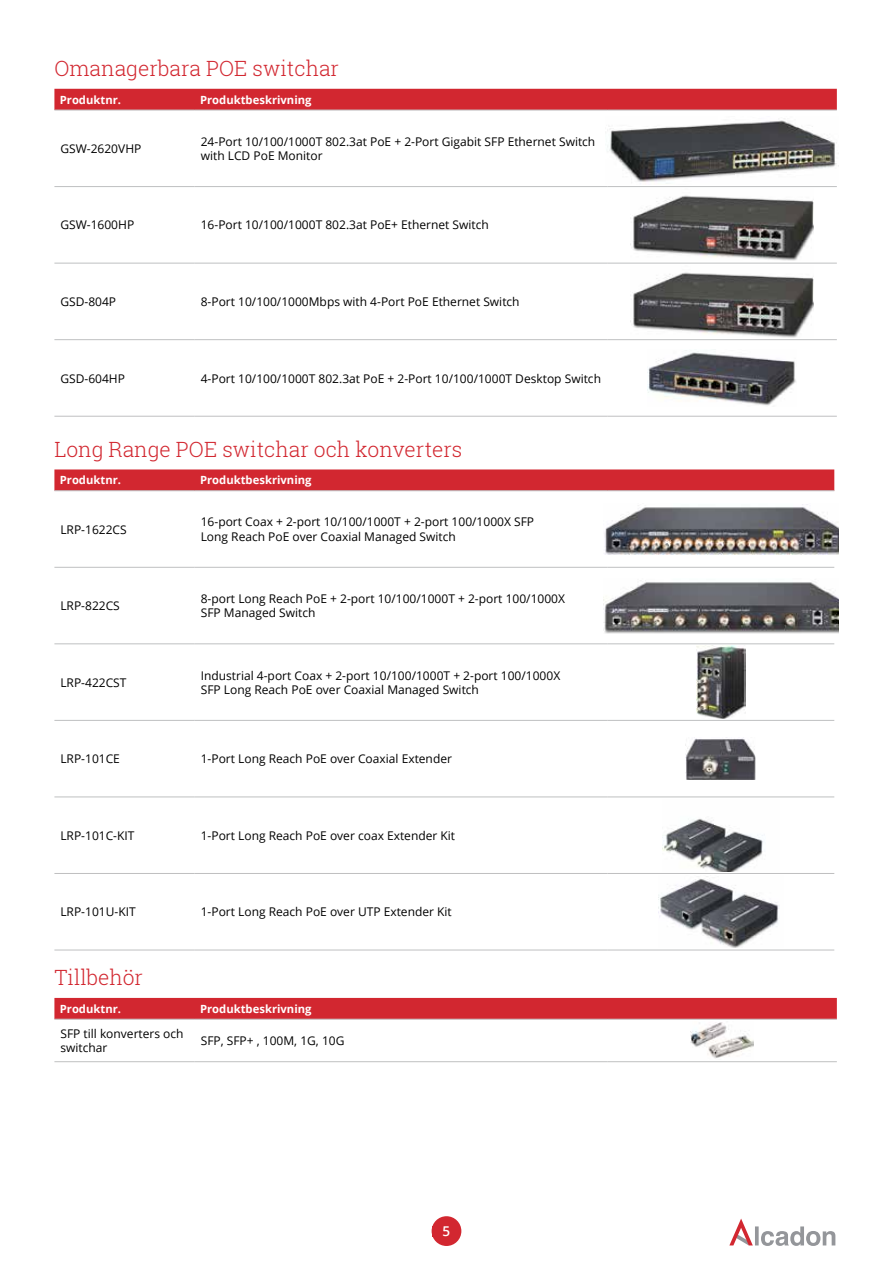
<style>
.page{position:relative;width:893px;height:1263px;background:#fff}
.page>*{position:absolute;margin:0;border:0;box-sizing:border-box;transform-origin:0 0}
.t1{font:300 21px "Roboto Slab";color:#d22730}
.t2{font:600 13.5px "Open Sans";color:#fff}
.t3{font:12px/14.4px "Open Sans";color:#000}
.t4{font:700 11.25px "Open Sans";color:#fff}
</style>
<div class="page">
<div style="left:432px;top:1216px;width:29px;height:30px;background:#d22730;border-radius:50%"></div>
<svg style="left:729px;top:1218px;width:106px;height:28px"></svg>
<div style="left:54px;top:89px;width:783px;height:21px;background:#d22730"></div>
<hr style="left:54px;top:110px;width:141px;height:1px;background:#bfc0c1">
<hr style="left:195px;top:110px;width:412px;height:1px;background:#bfc0c1">
<hr style="left:607px;top:110px;width:230px;height:1px;background:#bfc0c1">
<hr style="left:54px;top:186px;width:141px;height:1px;background:#bfc0c1">
<hr style="left:195px;top:186px;width:412px;height:1px;background:#bfc0c1">
<hr style="left:607px;top:186px;width:230px;height:1px;background:#bfc0c1">
<hr style="left:54px;top:263px;width:141px;height:1px;background:#bfc0c1">
<hr style="left:195px;top:263px;width:412px;height:1px;background:#bfc0c1">
<hr style="left:607px;top:263px;width:230px;height:1px;background:#bfc0c1">
<hr style="left:54px;top:339px;width:141px;height:1px;background:#bfc0c1">
<hr style="left:195px;top:339px;width:412px;height:1px;background:#bfc0c1">
<hr style="left:607px;top:339px;width:230px;height:1px;background:#bfc0c1">
<hr style="left:54px;top:416px;width:141px;height:1px;background:#bfc0c1">
<hr style="left:195px;top:416px;width:412px;height:1px;background:#bfc0c1">
<hr style="left:607px;top:416px;width:230px;height:1px;background:#bfc0c1">
<img style="left:607px;top:118px;width:230px;height:66px">
<img style="left:630px;top:195px;width:184px;height:66px">
<img style="left:630px;top:272px;width:184px;height:66px">
<img style="left:647px;top:350px;width:149px;height:56px">
<div style="left:54px;top:469px;width:780px;height:21px;background:#d22730"></div>
<hr style="left:54px;top:490px;width:141px;height:1px;background:#bfc0c1">
<hr style="left:195px;top:490px;width:412px;height:1px;background:#bfc0c1">
<hr style="left:607px;top:490px;width:227px;height:1px;background:#bfc0c1">
<hr style="left:54px;top:567px;width:141px;height:1px;background:#bfc0c1">
<hr style="left:195px;top:567px;width:412px;height:1px;background:#bfc0c1">
<hr style="left:607px;top:567px;width:227px;height:1px;background:#bfc0c1">
<hr style="left:54px;top:643px;width:141px;height:1px;background:#bfc0c1">
<hr style="left:195px;top:643px;width:412px;height:1px;background:#bfc0c1">
<hr style="left:607px;top:643px;width:227px;height:1px;background:#bfc0c1">
<hr style="left:54px;top:720px;width:141px;height:1px;background:#bfc0c1">
<hr style="left:195px;top:720px;width:412px;height:1px;background:#bfc0c1">
<hr style="left:607px;top:720px;width:227px;height:1px;background:#bfc0c1">
<hr style="left:54px;top:796px;width:141px;height:1px;background:#bfc0c1">
<hr style="left:195px;top:796px;width:412px;height:1px;background:#bfc0c1">
<hr style="left:607px;top:796px;width:227px;height:1px;background:#bfc0c1">
<hr style="left:54px;top:873px;width:141px;height:1px;background:#bfc0c1">
<hr style="left:195px;top:873px;width:412px;height:1px;background:#bfc0c1">
<hr style="left:607px;top:873px;width:227px;height:1px;background:#bfc0c1">
<hr style="left:54px;top:950px;width:141px;height:1px;background:#bfc0c1">
<hr style="left:195px;top:950px;width:412px;height:1px;background:#bfc0c1">
<hr style="left:607px;top:950px;width:227px;height:1px;background:#bfc0c1">
<img style="left:604px;top:504px;width:234px;height:51px">
<img style="left:603px;top:580px;width:235px;height:53px">
<img style="left:696px;top:646px;width:50px;height:72px">
<img style="left:686px;top:737px;width:70px;height:43px">
<img style="left:662px;top:819px;width:101px;height:52px">
<img style="left:659px;top:876px;width:120px;height:72px">
<div style="left:54px;top:998px;width:783px;height:21px;background:#d22730"></div>
<hr style="left:54px;top:1019px;width:141px;height:1px;background:#bfc0c1">
<hr style="left:195px;top:1019px;width:412px;height:1px;background:#bfc0c1">
<hr style="left:607px;top:1019px;width:230px;height:1px;background:#bfc0c1">
<hr style="left:54px;top:1061px;width:141px;height:1px;background:#bfc0c1">
<hr style="left:195px;top:1061px;width:412px;height:1px;background:#bfc0c1">
<hr style="left:607px;top:1061px;width:230px;height:1px;background:#bfc0c1">
<img style="left:691px;top:1022px;width:63px;height:37px">
<h1 class="t1" style="left:54px;top:54px;width:286px">Omanagerbara POE switchar</h1>
<p class="t4" style="left:60px;top:92px;width:63px">Produktnr.</p>
<p class="t4" style="left:200px;top:92px;width:113px">Produktbeskrivning</p>
<p class="t3" style="left:60px;top:141px;width:82px">GSW-2620VHP</p>
<p class="t3" style="left:201px;top:134px;width:396px">24-Port 10/100/1000T 802.3at PoE + 2-Port Gigabit SFP Ethernet Switch with LCD PoE Monitor</p>
<p class="t3" style="left:60px;top:218px;width:75px">GSW-1600HP</p>
<p class="t3" style="left:201px;top:218px;width:290px">16-Port 10/100/1000T 802.3at PoE+ Ethernet Switch</p>
<p class="t3" style="left:60px;top:294px;width:57px">GSD-804P</p>
<p class="t3" style="left:201px;top:294px;width:320px">8-Port 10/100/1000Mbps with 4-Port PoE Ethernet Switch</p>
<p class="t3" style="left:60px;top:371px;width:66px">GSD-604HP</p>
<p class="t3" style="left:201px;top:371px;width:402px">4-Port 10/100/1000T 802.3at PoE + 2-Port 10/100/1000T Desktop Switch</p>
<h1 class="t1" style="left:54px;top:435px;width:410px">Long Range POE switchar och konverters</h1>
<p class="t4" style="left:60px;top:472px;width:63px">Produktnr.</p>
<p class="t4" style="left:200px;top:472px;width:113px">Produktbeskrivning</p>
<p class="t3" style="left:60px;top:522px;width:68px">LRP-1622CS</p>
<p class="t3" style="left:201px;top:514px;width:335px">16-port Coax + 2-port 10/100/1000T + 2-port 100/1000X SFP<br>Long Reach PoE over Coaxial Managed Switch</p>
<p class="t3" style="left:60px;top:598px;width:61px">LRP-822CS</p>
<p class="t3" style="left:201px;top:591px;width:366px">8-port Long Reach PoE + 2-port 10/100/1000T + 2-port 100/1000X<br>SFP Managed Switch</p>
<p class="t3" style="left:60px;top:675px;width:68px">LRP-422CST</p>
<p class="t3" style="left:201px;top:668px;width:361px">Industrial 4-port Coax + 2-port 10/100/1000T + 2-port 100/1000X<br>SFP Long Reach PoE over Coaxial Managed Switch</p>
<p class="t3" style="left:60px;top:751px;width:61px">LRP-101CE</p>
<p class="t3" style="left:201px;top:751px;width:253px">1-Port Long Reach PoE over Coaxial Extender</p>
<p class="t3" style="left:60px;top:828px;width:76px">LRP-101C-KIT</p>
<p class="t3" style="left:201px;top:828px;width:256px">1-Port Long Reach PoE over coax Extender Kit</p>
<p class="t3" style="left:60px;top:904px;width:77px">LRP-101U-KIT</p>
<p class="t3" style="left:201px;top:904px;width:253px">1-Port Long Reach PoE over UTP Extender Kit</p>
<h1 class="t1" style="left:54px;top:963px;width:90px">Tillbehör</h1>
<p class="t4" style="left:60px;top:1001px;width:63px">Produktnr.</p>
<p class="t4" style="left:200px;top:1001px;width:113px">Produktbeskrivning</p>
<p class="t3" style="left:60px;top:1026px;width:125px">SFP till konverters och switchar</p>
<p class="t3" style="left:201px;top:1033px;width:145px">SFP, SFP+ , 100M, 1G, 10G</p>
<p class="t2" style="left:442px;top:1222px;width:9px">5</p>
</div>
